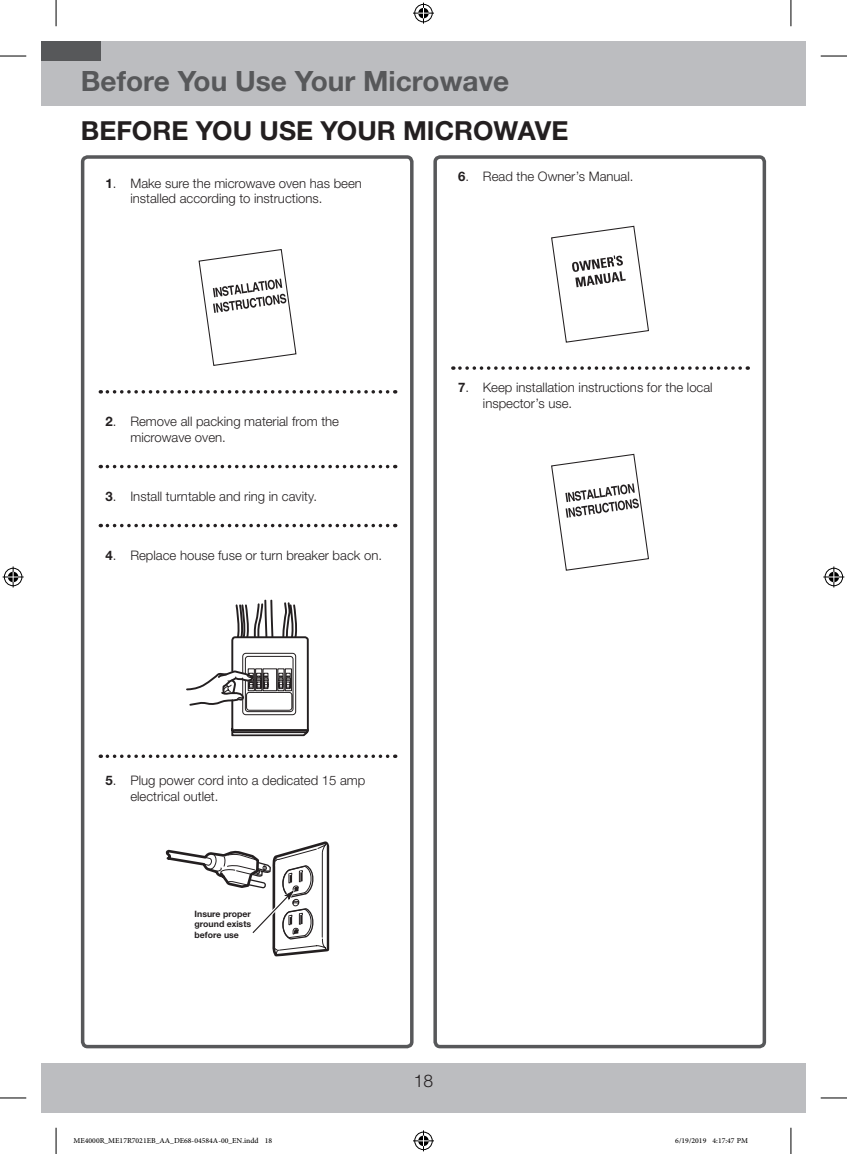
<style>
.page{position:relative;width:847px;height:1154px;background:#fff}
.page>*{position:absolute;margin:0;border:0;box-sizing:border-box;transform-origin:0 0}
.t1{font:700 28px "Helvetica Neue LTW1 G";color:#57585a}
.t2{font:700 26.25px "Helvetica Neue LTW1 G";color:#231f20}
.t3{font:300 17.5px "Helvetica Neue LTW1 G";color:#231f20}
.t4{font:300 13.12px/15.8px "Helvetica Neue LTW1 G";color:#231f20}
.t5{font:10.5px "Adobe Arabic";color:#000}
.t6{font:700 8.75px/10.5px "Helvetica Neue LTW1 G";color:#231f20;text-align:justify}
.s1{font-weight:700}
</style>
<div class="page">
<div style="left:41px;top:41px;width:749px;height:65px;background:#bcbdc0"></div>
<div style="left:790px;top:41px;width:15px;height:65px;background:#bcbdc0"></div>
<div style="left:41px;top:1063px;width:749px;height:50px;background:#bcbdc0"></div>
<div style="left:790px;top:1063px;width:15px;height:50px;background:#bcbdc0"></div>
<div style="left:41px;top:41px;width:60px;height:20px;background:#57585a"></div>
<svg style="left:101px;top:390px;width:6px;height:4px"></svg>
<svg style="left:101px;top:754px;width:6px;height:4px"></svg>
<svg style="left:107px;top:390px;width:288px;height:4px"></svg>
<svg style="left:107px;top:465px;width:288px;height:3px"></svg>
<svg style="left:107px;top:524px;width:288px;height:3px"></svg>
<svg style="left:107px;top:754px;width:288px;height:4px"></svg>
<svg style="left:198px;top:249px;width:99px;height:117px"></svg>
<svg style="left:186px;top:599px;width:123px;height:137px"></svg>
<svg style="left:165px;top:841px;width:164px;height:115px"></svg>
<div style="left:81px;top:155px;width:332px;height:893px;border:4px solid #57585a;border-radius:5px"></div>
<svg style="left:453px;top:366px;width:6px;height:4px"></svg>
<svg style="left:459px;top:366px;width:289px;height:4px"></svg>
<svg style="left:551px;top:225px;width:98px;height:118px"></svg>
<svg style="left:551px;top:453px;width:98px;height:118px"></svg>
<div style="left:433px;top:155px;width:332px;height:893px;border:4px solid #57585a;border-radius:5px"></div>
<svg style="left:0;top:56px;width:26px;height:1px"></svg>
<svg style="left:820px;top:56px;width:26px;height:1px"></svg>
<svg style="left:0;top:1097px;width:26px;height:1px"></svg>
<svg style="left:820px;top:1097px;width:26px;height:1px"></svg>
<svg style="left:56px;top:0;width:1px;height:26px"></svg>
<svg style="left:56px;top:1128px;width:1px;height:26px"></svg>
<svg style="left:790px;top:0;width:1px;height:26px"></svg>
<svg style="left:790px;top:1128px;width:1px;height:26px"></svg>
<svg style="left:413px;top:3px;width:21px;height:21px"></svg>
<svg style="left:413px;top:1130px;width:21px;height:21px"></svg>
<svg style="left:3px;top:566px;width:21px;height:21px"></svg>
<svg style="left:823px;top:566px;width:21px;height:21px"></svg>
<h1 class="t1" style="left:81px;top:64px;width:430px">Before You Use Your Microwave</h1>
<h2 class="t2" style="left:81px;top:114px;width:489px">BEFORE YOU USE YOUR MICROWAVE</h2>
<p class="t4" style="left:130px;top:175px;width:233px;text-indent:-25px"><span class="s1">1</span>. Make sure the microwave oven has been installed according to instructions.</p>
<p class="t4" style="left:130px;top:413px;width:210px;text-indent:-25px"><span class="s1">2</span>. Remove all packing material from the microwave oven.</p>
<p class="t4" style="left:105px;top:488px;width:213px"><span class="s1">3</span>. Install turntable and ring in cavity.</p>
<p class="t4" style="left:105px;top:547px;width:278px"><span class="s1">4</span>. Replace house fuse or turn breaker back on.</p>
<p class="t4" style="left:458px;top:168px;width:177px"><span class="s1">6</span>. Read the Owner’s Manual.</p>
<p class="t4" style="left:482px;top:380px;width:231px;text-indent:-25px"><span class="s1">7</span>. Keep installation instructions for the local inspector’s use.</p>
<p class="t4" style="left:130px;top:773px;width:236px;text-indent:-25px"><span class="s1">5</span>. Plug power cord into a dedicated 15 amp electrical outlet.</p>
<p class="t6" style="left:194px;top:908px;width:58px">Insure proper ground exists before use</p>
<h3 class="t3" style="left:413px;top:1070px;width:21px">18</h3>
<p class="t5" style="left:74px;top:1133px;width:200px">ME4000R_ME17R7021EB_AA_DE68-04584A-00_EN.indd 18</p>
<p class="t5" style="left:675px;top:1133px;width:74px">6/19/2019 4:17:47 PM</p>
</div>
